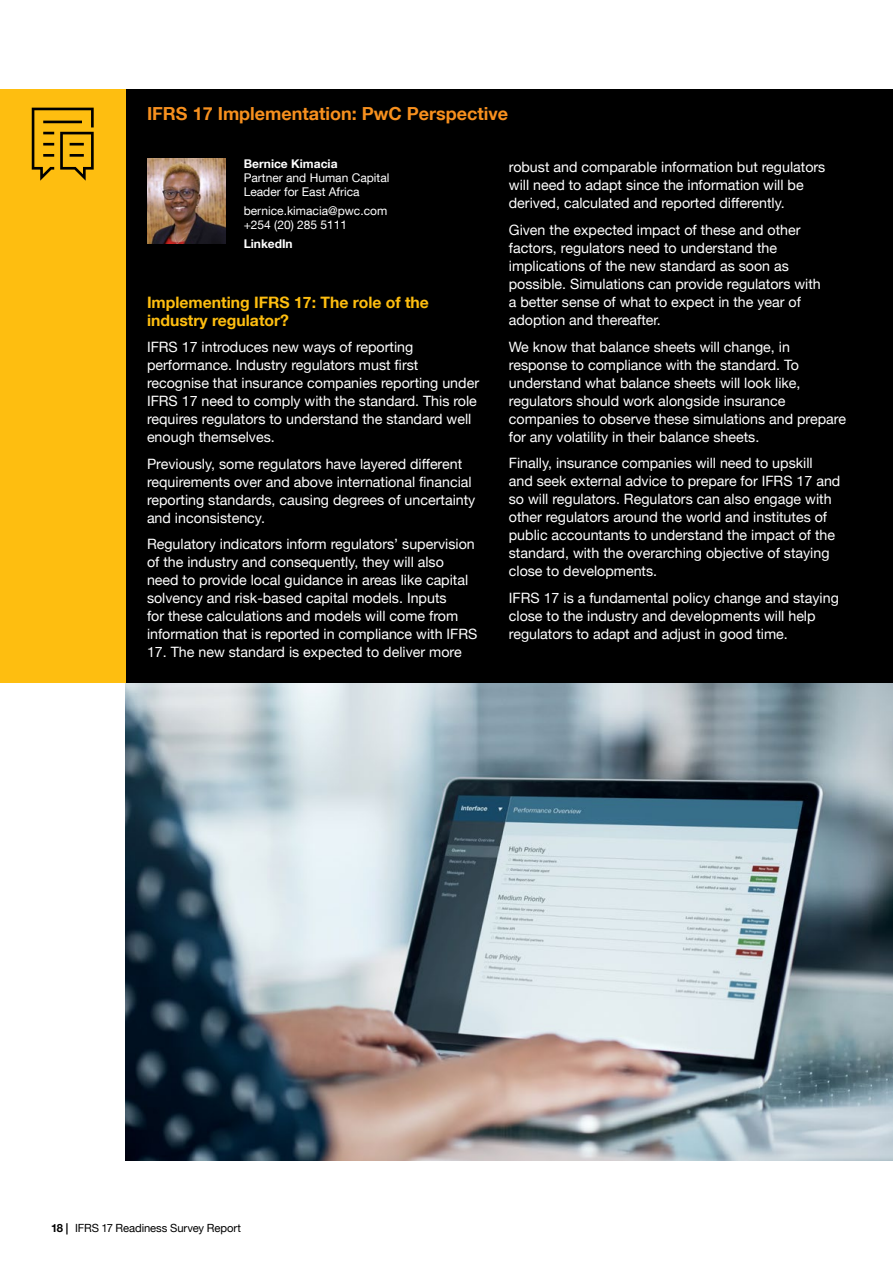
<style>
.page{position:relative;width:893px;height:1263px;background:#fff}
.page>*{position:absolute;margin:0;border:0;box-sizing:border-box;transform-origin:0 0}
.t1{font:700 18px "Helvetica Neue LT Com";color:#f7901e}
.t2{font:700 15.75px/18px "Helvetica Neue LT Com";color:#febe10}
.t3{font:14.25px/18px "Helvetica Neue";color:#fff}
.t4{font:12px/14.4px "Helvetica Neue LT Com";color:#fff}
.t5{font:700 12px "Helvetica Neue LT Com";color:#fff}
.t6{font:11.25px "Helvetica Neue";letter-spacing:-.01em;color:#000}
.s1{font-weight:700}
</style>
<div class="page">
<img style="left:125px;top:683px;width:768px;height:478px">
<div style="left:125px;top:89px;width:768px;height:594px;background:#000"></div>
<div style="left:0;top:89px;width:125px;height:594px;background:#febe10"></div>
<svg style="left:32px;top:108px;width:62px;height:73px"></svg>
<img style="left:147px;top:159px;width:78px;height:84px">
<p class="t1" style="left:147px;top:103px;width:363px">IFRS 17 Implementation: PwC Perspective</p>
<p class="t5" style="left:244px;top:156px;width:95px">Bernice Kimacia</p>
<p class="t4" style="left:244px;top:170px;width:147px">Partner and Human Capital<br>Leader for East Africa</p>
<p class="t4" style="left:244px;top:203px;width:145px">bernice.kimacia@pwc.com +254 (20) 285 5111</p>
<p class="t5" style="left:244px;top:236px;width:51px">LinkedIn</p>
<p class="t3" style="left:509px;top:159px;width:318px">robust and comparable information but regulators will need to adapt since the information will be derived, calculated and reported differently.</p>
<p class="t3" style="left:509px;top:222px;width:313px">Given the expected impact of these and other factors, regulators need to understand the implications of the new standard as soon as possible. Simulations can provide regulators with a better sense of what to expect in the year of adoption and thereafter.</p>
<p class="t3" style="left:509px;top:338px;width:339px">We know that balance sheets will change, in response to compliance with the standard. To understand what balance sheets will look like, regulators should work alongside insurance companies to observe these simulations and prepare for any volatility in their balance sheets.</p>
<p class="t3" style="left:509px;top:455px;width:333px">Finally, insurance companies will need to upskill<br>and seek external advice to prepare for IFRS 17 and so will regulators. Regulators can also engage with other regulators around the world and institutes of public accountants to understand the impact of the standard, with the overarching objective of staying close to developments.</p>
<p class="t3" style="left:509px;top:589px;width:331px">IFRS 17 is a fundamental policy change and staying close to the industry and developments will help regulators to adapt and adjust in good time.</p>
<p class="t2" style="left:147px;top:292px;width:283px">Implementing IFRS 17: The role of the industry regulator?</p>
<p class="t3" style="left:147px;top:339px;width:334px">IFRS 17 introduces new ways of reporting performance. Industry regulators must first recognise that insurance companies reporting under IFRS 17 need to comply with the standard. This role requires regulators to understand the standard well enough themselves.</p>
<p class="t3" style="left:147px;top:455px;width:330px">Previously, some regulators have layered different requirements over and above international financial reporting standards, causing degrees of uncertainty and inconsistency.</p>
<p class="t3" style="left:147px;top:536px;width:332px">Regulatory indicators inform regulators’ supervision of the industry and consequently, they will also need to provide local guidance in areas like capital solvency and risk-based capital models. Inputs<br>for these calculations and models will come from information that is reported in compliance with IFRS</p>
<p class="t3" style="left:147px;top:644px;width:316px">17. The new standard is expected to deliver more</p>
<p class="t6" style="left:51px;top:1219px;width:191px"><span class="s1">18 |</span> IFRS 17 Readiness Survey Report</p>
</div>
